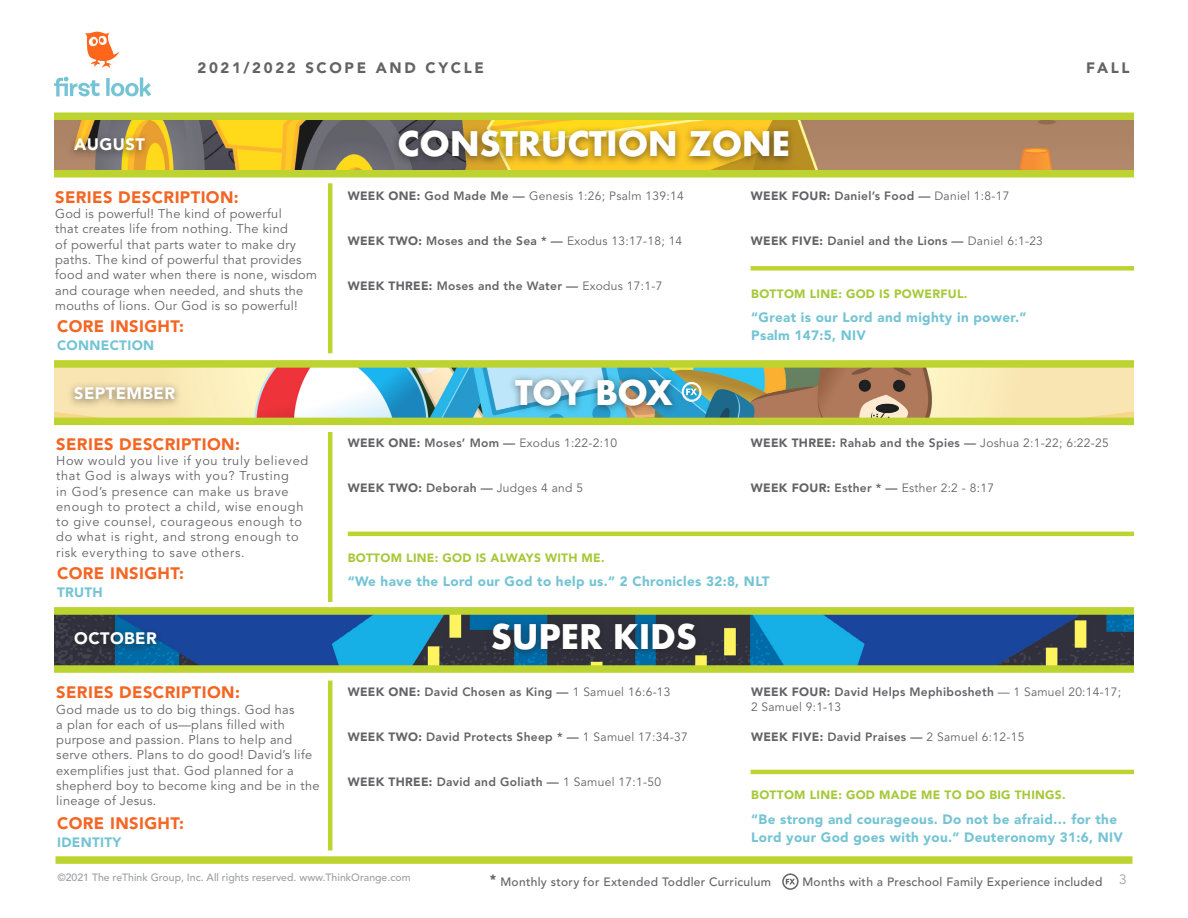
<style>
.page{position:relative;width:1188px;height:918px;background:#fff}
.page>*{position:absolute;margin:0;border:0;box-sizing:border-box;transform-origin:0 0}
.t1{font:700 33px "Futura";letter-spacing:-.01em;color:#fff}
.t2{font:900 16.5px "Avenir LT Std";letter-spacing:.025em;color:#f36624}
.t3{font:900 16.5px "Avenir LT Std";letter-spacing:.025em;color:#fff}
.t4{font:900 15px "Avenir LT Std";letter-spacing:.175em;color:#636366}
.t5{font:900 13.5px/18px "Avenir LT Std";letter-spacing:.025em;color:#74c4d4}
.t6{font:13.5px "Avenir";color:#9d9fa2}
.t7{font:12.75px/15.3px "Avenir LT Std";letter-spacing:.025em;color:#636366}
.t8{font:12.75px/15.3px "Avenir LT Std";letter-spacing:.05em;color:#636366}
.t9{font:800 12px "Avenir LT Std";letter-spacing:.025em;color:#636366}
.t10{font:12px "Avenir LT Std";letter-spacing:.025em;color:#636366}
.t11{font:900 12px "Avenir LT Std";letter-spacing:.025em;color:#a6c839}
.t12{font:500 12px "Avenir LT Std";letter-spacing:.025em;color:#636366}
.t13{font:500 10.5px "Avenir LT Std";color:#9d9fa2}
.s1{font-weight:900}
.s2{font-weight:800}
.s3{font-weight:400}
.s4{font-weight:900;font-size:13.5px}
</style>
<div class="page">
<div style="left:56px;top:856px;width:1077px;height:8px;background:#bdd430"></div>
<svg style="left:85px;top:32px;width:35px;height:36px"></svg>
<svg style="left:54px;top:77px;width:97px;height:20px"></svg>
<img style="left:54px;top:368px;width:1080px;height:50px">
<img style="left:54px;top:120px;width:1080px;height:50px">
<img style="left:54px;top:615px;width:1080px;height:50px">
<div style="left:54px;top:360px;width:1080px;height:8px;background:#bdd430"></div>
<div style="left:54px;top:418px;width:1080px;height:7px;background:#bdd430"></div>
<div style="left:54px;top:665px;width:1080px;height:8px;background:#bdd430"></div>
<hr style="left:348px;top:532px;width:786px;height:4px;background:#bdd430">
<hr style="left:328px;top:183px;width:4px;height:170px;background:#bdd430">
<hr style="left:328px;top:432px;width:4px;height:170px;background:#bdd430">
<hr style="left:328px;top:681px;width:4px;height:169px;background:#bdd430">
<div style="left:54px;top:607px;width:1080px;height:8px;background:#bdd430"></div>
<div style="left:508px;top:373px;width:172px;height:43px;background:#231f20;opacity:.6"></div>
<div style="left:485px;top:617px;width:218px;height:42px;background:#231f20;opacity:.6"></div>
<div style="left:67px;top:381px;width:115px;height:28px;background:#231f20;opacity:.6"></div>
<div style="left:67px;top:626px;width:97px;height:29px;background:#231f20;opacity:.6"></div>
<div style="left:751px;top:266px;width:383px;height:5px;background:#bdd430"></div>
<div style="left:391px;top:125px;width:405px;height:42px;background:#231f20;opacity:.6"></div>
<div style="left:54px;top:113px;width:1080px;height:7px;background:#bdd430"></div>
<div style="left:54px;top:170px;width:1080px;height:7px;background:#bdd430"></div>
<div style="left:67px;top:132px;width:85px;height:28px;background:#231f20;opacity:.6"></div>
<div style="left:782px;top:873px;width:17px;height:17px;border:2px solid #636366;border-radius:50%"></div>
<svg style="left:786px;top:879px;width:9px;height:5px"></svg>
<div style="left:678px;top:382px;width:26px;height:23px;background:#231f20;opacity:.6"></div>
<svg style="left:686px;top:389px;width:11px;height:6px"></svg>
<hr style="left:751px;top:770px;width:383px;height:4px;background:#bdd430">
<p class="t4" style="left:198px;top:59px;width:288px">2021/2022 SCOPE AND CYCLE</p>
<p class="t3" style="left:74px;top:135px;width:72px">AUGUST</p>
<p class="t1" style="left:398px;top:120px;width:394px">CONSTRUCTION ZONE</p>
<p class="t2" style="left:55px;top:187px;width:185px">SERIES DESCRIPTION:</p>
<p class="t7" style="left:55px;top:206px;width:263px">God is powerful! The kind of powerful<br>that creates life from nothing. The kind<br>of powerful that parts water to make dry paths. The kind of powerful that provides food and water when there is none, wisdom and courage when needed, and shuts the mouths of lions. Our God is so powerful!</p>
<p class="t2" style="left:57px;top:316px;width:128px">CORE INSIGHT:</p>
<p class="t5" style="left:57px;top:336px;width:99px">CONNECTION</p>
<p class="t3" style="left:74px;top:383px;width:102px">SEPTEMBER</p>
<p class="t10" style="left:348px;top:189px;width:338px"><span class="s1">WEEK ONE:</span> <span class="s2">God Made Me —</span> Genesis 1:26; Psalm 139:14</p>
<p class="t10" style="left:348px;top:234px;width:336px"><span class="s1">WEEK TWO:</span> <span class="s2">Moses and the Sea * —</span> Exodus 13:17-18; 14</p>
<p class="t9" style="left:348px;top:279px;width:316px"><span class="s1">WEEK THREE:</span> Moses and the Water — <span class="s3">Exodus 17:1-7</span></p>
<p class="t1" style="left:515px;top:369px;width:159px">TOY BOX</p>
<p class="t9" style="left:751px;top:189px;width:260px"><span class="s1">WEEK FOUR:</span> Daniel’s Food — <span class="s3">Daniel 1:8-17</span></p>
<p class="t9" style="left:751px;top:234px;width:294px"><span class="s1">WEEK FIVE:</span> Daniel and the Lions — <span class="s3">Daniel 6:1-23</span></p>
<p class="t11" style="left:751px;top:287px;width:218px">BOTTOM LINE: GOD IS POWERFUL.</p>
<p class="t5" style="left:751px;top:308px;width:277px">“Great is our Lord and mighty in power.”</p>
<p class="t5" style="left:751px;top:326px;width:116px">Psalm 147:5, NIV</p>
<p class="t4" style="left:1086px;top:59px;width:45px">FALL</p>
<p class="t2" style="left:56px;top:434px;width:185px">SERIES DESCRIPTION:</p>
<p class="t8" style="left:56px;top:453px;width:254px">How would you live if you truly believed that God is always with you? Trusting<br>in God’s presence can make us brave enough to protect a child, wise enough to give counsel, courageous enough to do what is right, and strong enough to risk everything to save others.</p>
<p class="t2" style="left:57px;top:563px;width:128px">CORE INSIGHT:</p>
<p class="t5" style="left:57px;top:583px;width:47px">TRUTH</p>
<p class="t3" style="left:74px;top:629px;width:84px">OCTOBER</p>
<p class="t2" style="left:56px;top:683px;width:185px">SERIES DESCRIPTION:</p>
<p class="t7" style="left:56px;top:702px;width:265px">God made us to do big things. God has<br>a plan for each of us—plans filled with purpose and passion. Plans to help and serve others. Plans to do good! David’s life exemplifies just that. God planned for a shepherd boy to become king and be in the lineage of Jesus.</p>
<p class="t2" style="left:57px;top:813px;width:128px">CORE INSIGHT:</p>
<p class="t5" style="left:57px;top:833px;width:66px">IDENTITY</p>
<p class="t10" style="left:348px;top:436px;width:271px"><span class="s1">WEEK ONE:</span> <span class="s2">Moses’ Mom —</span> Exodus 1:22-2:10</p>
<p class="t10" style="left:348px;top:481px;width:237px"><span class="s1">WEEK TWO:</span> <span class="s2">Deborah —</span> Judges 4 and 5</p>
<p class="t10" style="left:751px;top:436px;width:359px"><span class="s1">WEEK THREE:</span> <span class="s2">Rahab and the Spies —</span> Joshua 2:1-22; 6:22-25</p>
<p class="t10" style="left:751px;top:481px;width:245px"><span class="s1">WEEK FOUR:</span> <span class="s2">Esther * —</span> Esther 2:2 - 8:17</p>
<p class="t11" style="left:348px;top:551px;width:258px">BOTTOM LINE: GOD IS ALWAYS WITH ME.</p>
<p class="t5" style="left:348px;top:573px;width:423px">“We have the Lord our God to help us.” 2 Chronicles 32:8, NLT</p>
<p class="t1" style="left:491px;top:613px;width:208px">SUPER KIDS</p>
<p class="t9" style="left:348px;top:685px;width:324px"><span class="s1">WEEK ONE:</span> David Chosen as King — <span class="s3">1 Samuel 16:6-13</span></p>
<p class="t9" style="left:348px;top:730px;width:341px"><span class="s1">WEEK TWO:</span> David Protects Sheep * — <span class="s3">1 Samuel 17:34-37</span></p>
<p class="t9" style="left:348px;top:775px;width:315px"><span class="s1">WEEK THREE:</span> David and Goliath — <span class="s3">1 Samuel 17:1-50</span></p>
<p class="t9" style="left:751px;top:685px;width:372px"><span class="s1">WEEK FOUR:</span> David Helps Mephibosheth <span class="s3">— 1 Samuel 20:14-17;</span></p>
<p class="t10" style="left:751px;top:700px;width:92px">2 Samuel 9:1-13</p>
<p class="t10" style="left:751px;top:730px;width:275px"><span class="s1">WEEK FIVE:</span> <span class="s2">David Praises —</span> 2 Samuel 6:12-15</p>
<p class="t11" style="left:751px;top:788px;width:316px">BOTTOM LINE: GOD MADE ME TO DO BIG THINGS.</p>
<p class="t5" style="left:751px;top:811px;width:373px">“Be strong and courageous. Do not be afraid… for the<br>Lord your God goes with you.” Deuteronomy 31:6, NIV</p>
<p class="t13" style="left:57px;top:872px;width:355px">©2021 The reThink Group, Inc. All rights reserved. www.ThinkOrange.com</p>
<p class="t6" style="left:1119px;top:872px;width:9px">3</p>
<p class="t12" style="left:490px;top:875px;width:283px"><span class="s4">*</span> Monthly story for Extended Toddler Curriculum</p>
<p class="t12" style="left:802px;top:875px;width:302px">Months with a Preschool Family Experience included</p>
</div>
